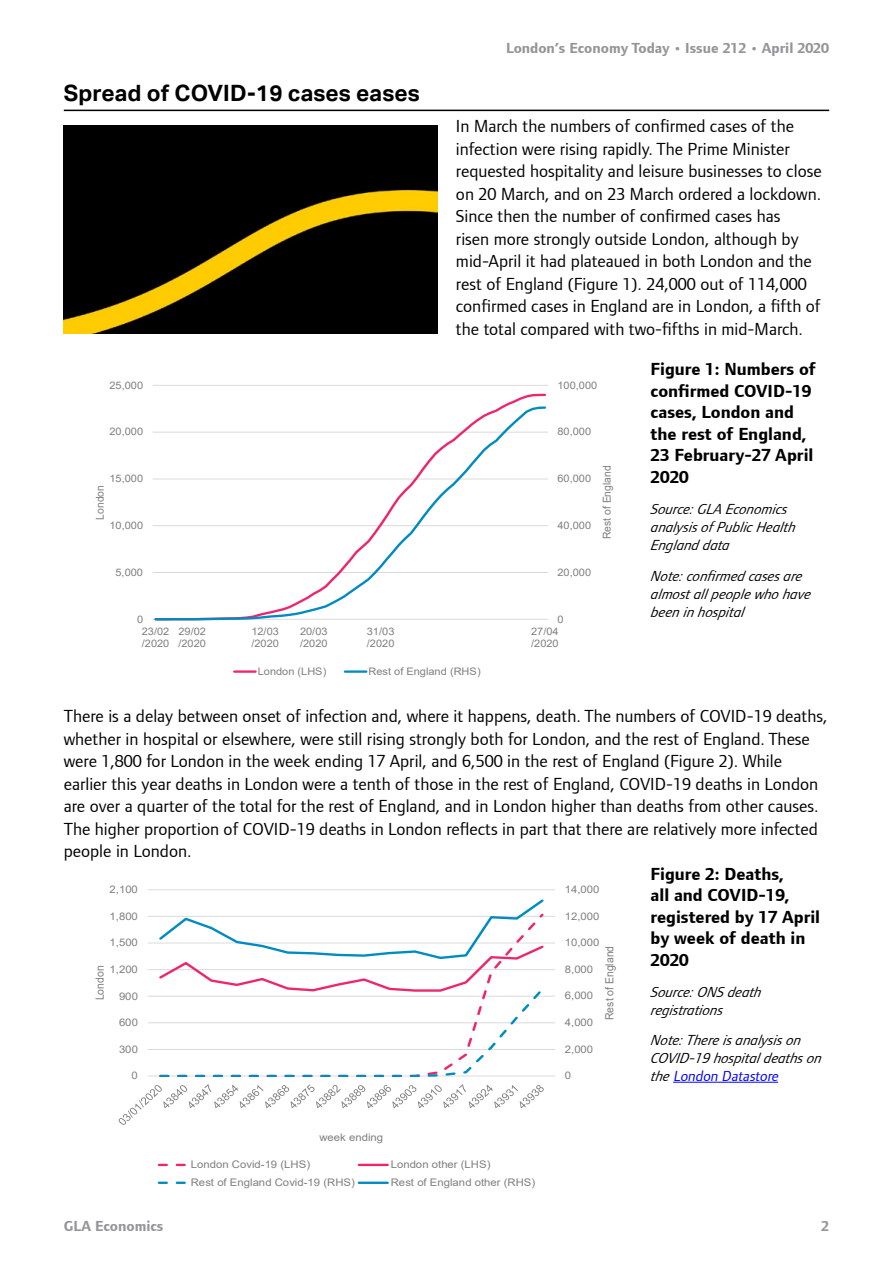
<style>
.page{position:relative;width:893px;height:1263px;background:#fff}
.page>*{position:absolute;margin:0;border:0;box-sizing:border-box;transform-origin:0 0}
.t1{font:700 22.5px "Aktiv Grotesk";letter-spacing:.005em;color:#000}
.t2{font:18px/22.5px "Foundry Form Sans";color:#000}
.t3{font:700 18px/21.6px "Foundry Form Sans";color:#000}
.t4{font:italic 15px/18px "Foundry Form Sans";color:#000}
.t5{font:700 15px "Foundry Form Sans";color:#939598}
.t6{font:11.25px "Arial";color:#7f7f7f;scale:.92 1}
.t7{font:10.95px "Arial";color:#7f7f7f;scale:.94 1}
.t8{font:10.5px "Arial";color:#7f7f7f;scale:1.08 1}
.t9{font:10.35px/12px "Arial";color:#7f7f7f;scale:1.06 1}
.s1{color:#00f}
</style>
<div class="page">
<hr style="left:64px;top:110px;width:765px;height:1px;background:#000">
<hr style="left:673px;top:1082px;width:105px;height:1px;background:#00f">
<hr style="left:153px;top:572px;width:395px;height:1px;background:#d9d9d9">
<hr style="left:153px;top:525px;width:395px;height:1px;background:#d9d9d9">
<hr style="left:153px;top:479px;width:395px;height:1px;background:#d9d9d9">
<hr style="left:153px;top:432px;width:395px;height:1px;background:#d9d9d9">
<hr style="left:153px;top:385px;width:395px;height:1px;background:#d9d9d9">
<hr style="left:153px;top:619px;width:395px;height:1px;background:#d9d9d9">
<svg style="left:153px;top:405px;width:394px;height:215px"></svg>
<hr style="left:234px;top:670px;width:21px;height:3px;background:#ee266d">
<hr style="left:345px;top:670px;width:21px;height:3px;background:#008bc1">
<hr style="left:148px;top:1049px;width:407px;height:1px;background:#d9d9d9">
<hr style="left:148px;top:1022px;width:407px;height:1px;background:#d9d9d9">
<hr style="left:148px;top:996px;width:407px;height:1px;background:#d9d9d9">
<hr style="left:148px;top:969px;width:407px;height:1px;background:#d9d9d9">
<hr style="left:148px;top:942px;width:407px;height:1px;background:#d9d9d9">
<hr style="left:148px;top:916px;width:407px;height:1px;background:#d9d9d9">
<hr style="left:148px;top:889px;width:407px;height:1px;background:#d9d9d9">
<hr style="left:148px;top:1075px;width:407px;height:1px;background:#d9d9d9">
<svg style="left:157px;top:899px;width:389px;height:178px"></svg>
<svg style="left:119px;top:1084px;width:425px;height:41px"></svg>
<svg style="left:159px;top:1164px;width:27px;height:2px"></svg>
<hr style="left:359px;top:1164px;width:29px;height:2px;background:#ee266d">
<svg style="left:159px;top:1181px;width:27px;height:3px"></svg>
<hr style="left:359px;top:1181px;width:29px;height:3px;background:#008bc1">
<img style="left:64px;top:125px;width:374px;height:209px">
<p class="t5" style="left:506px;top:40px;width:325px">London’s Economy Today • Issue 212 • April 2020</p>
<p class="t1" style="left:64px;top:80px;width:357px">Spread of COVID-19 cases eases</p>
<p class="t2" style="left:456px;top:115px;width:367px">In March the numbers of confirmed cases of the infection were rising rapidly. The Prime Minister requested hospitality and leisure businesses to close on 20 March, and on 23 March ordered a lockdown.<br>Since then the number of confirmed cases has<br>risen more strongly outside London, although by mid-April it had plateaued in both London and the rest of England (Figure 1). 24,000 out of 114,000 confirmed cases in England are in London, a fifth of the total compared with two-fifths in mid-March.</p>
<p class="t9" style="left:109px;top:379px;width:33px">25,000</p>
<p class="t9" style="left:109px;top:426px;width:33px">20,000</p>
<p class="t9" style="left:109px;top:472px;width:33px">15,000</p>
<p class="t7" style="left:92px;top:520px;width:38px;rotate:-90deg">London</p>
<p class="t9" style="left:109px;top:519px;width:33px">10,000</p>
<p class="t9" style="left:116px;top:566px;width:27px">5,000</p>
<p class="t9" style="left:137px;top:613px;width:7px">0</p>
<p class="t9" style="left:557px;top:379px;width:39px">100,000</p>
<p class="t9" style="left:557px;top:426px;width:33px">80,000</p>
<p class="t9" style="left:557px;top:472px;width:33px">60,000</p>
<p class="t9" style="left:557px;top:519px;width:33px">40,000</p>
<p class="t9" style="left:557px;top:566px;width:33px">20,000</p>
<p class="t7" style="left:599px;top:539px;width:80px;rotate:-90deg">Rest of England</p>
<p class="t9" style="left:557px;top:613px;width:7px">0</p>
<p class="t3" style="left:651px;top:358px;width:167px">Figure 1: Numbers of confirmed COVID-19 cases, London and the rest of England,<br>23 February-27 April<br>2020</p>
<p class="t4" style="left:651px;top:500px;width:149px">Source:GLA Economics analysis of Public Health<br>Eng land data</p>
<p class="t4" style="left:651px;top:566px;width:164px">Note:confirmed cases are almostallp eop le who have been in hosp ital</p>
<p class="t9" style="left:142px;top:625px;width:27px">23/02 /2020</p>
<p class="t9" style="left:178px;top:625px;width:27px">29/02 /2020</p>
<p class="t9" style="left:251px;top:625px;width:27px">12/03 /2020</p>
<p class="t9" style="left:300px;top:625px;width:27px">20/03 /2020</p>
<p class="t9" style="left:367px;top:625px;width:27px">31/03 /2020</p>
<p class="t9" style="left:531px;top:625px;width:27px">27/04 /2020</p>
<p class="t9" style="left:258px;top:665px;width:66px">London (LHS)</p>
<p class="t9" style="left:368px;top:665px;width:107px">Rest of England (RHS)</p>
<p class="t2" style="left:64px;top:705px;width:765px">There is a delay between onset of infection and, where it happens, death. The numbers of COVID-19 deaths, whether in hospital or elsewhere, were still rising strongly both for London, and the rest of England. These were 1,800 for London in the week ending 17 April, and 6,500 in the rest of England (Figure 2). While earlier this year deaths in London were a tenth of those in the rest of England, COVID-19 deaths in London are over a quarter of the total for the rest of England, and in London higher than deaths from other causes.<br>The higher proportion of COVID-19 deaths in London reflects in part that there are relatively more infected people in London.</p>
<p class="t8" style="left:110px;top:882px;width:28px">2,100</p>
<p class="t8" style="left:110px;top:909px;width:28px">1,800</p>
<p class="t8" style="left:110px;top:935px;width:28px">1,500</p>
<p class="t8" style="left:110px;top:962px;width:28px">1,200</p>
<p class="t6" style="left:92px;top:1000px;width:39px;rotate:-90deg">London</p>
<p class="t8" style="left:119px;top:988px;width:19px">900</p>
<p class="t8" style="left:119px;top:1015px;width:19px">600</p>
<p class="t8" style="left:119px;top:1042px;width:19px">300</p>
<p class="t8" style="left:132px;top:1068px;width:7px">0</p>
<p class="t8" style="left:565px;top:882px;width:34px">14,000</p>
<p class="t8" style="left:565px;top:909px;width:34px">12,000</p>
<p class="t8" style="left:565px;top:935px;width:34px">10,000</p>
<p class="t6" style="left:602px;top:1020px;width:82px;rotate:-90deg">Rest of England</p>
<p class="t8" style="left:565px;top:962px;width:28px">8,000</p>
<p class="t8" style="left:565px;top:988px;width:28px">6,000</p>
<p class="t8" style="left:565px;top:1015px;width:28px">4,000</p>
<p class="t8" style="left:565px;top:1042px;width:28px">2,000</p>
<p class="t8" style="left:565px;top:1068px;width:7px">0</p>
<p class="t3" style="left:651px;top:863px;width:171px">Figure 2: Deaths,<br>all and COVID-19, registered by 17 April by week of death in<br>2020</p>
<p class="t4" style="left:651px;top:982px;width:115px">Source:ONS death reg istrations</p>
<p class="t4" style="left:651px;top:1031px;width:175px">Note:There is analysis on<br>COVID-19 hosp italdeaths on the <span class="s1">London Datastore</span></p>
<p class="t8" style="left:320px;top:1130px;width:60px">week ending</p>
<p class="t8" style="left:191px;top:1157px;width:112px">London Covid-19 (LHS)</p>
<p class="t8" style="left:391px;top:1157px;width:94px">London other (LHS)</p>
<p class="t8" style="left:191px;top:1175px;width:153px">Rest of England Covid-19 (RHS)</p>
<p class="t8" style="left:391px;top:1175px;width:135px">Rest of England other (RHS)</p>
<p class="t5" style="left:64px;top:1218px;width:101px">GLA Economics</p>
<p class="t5" style="left:821px;top:1218px;width:9px">2</p>
</div>
